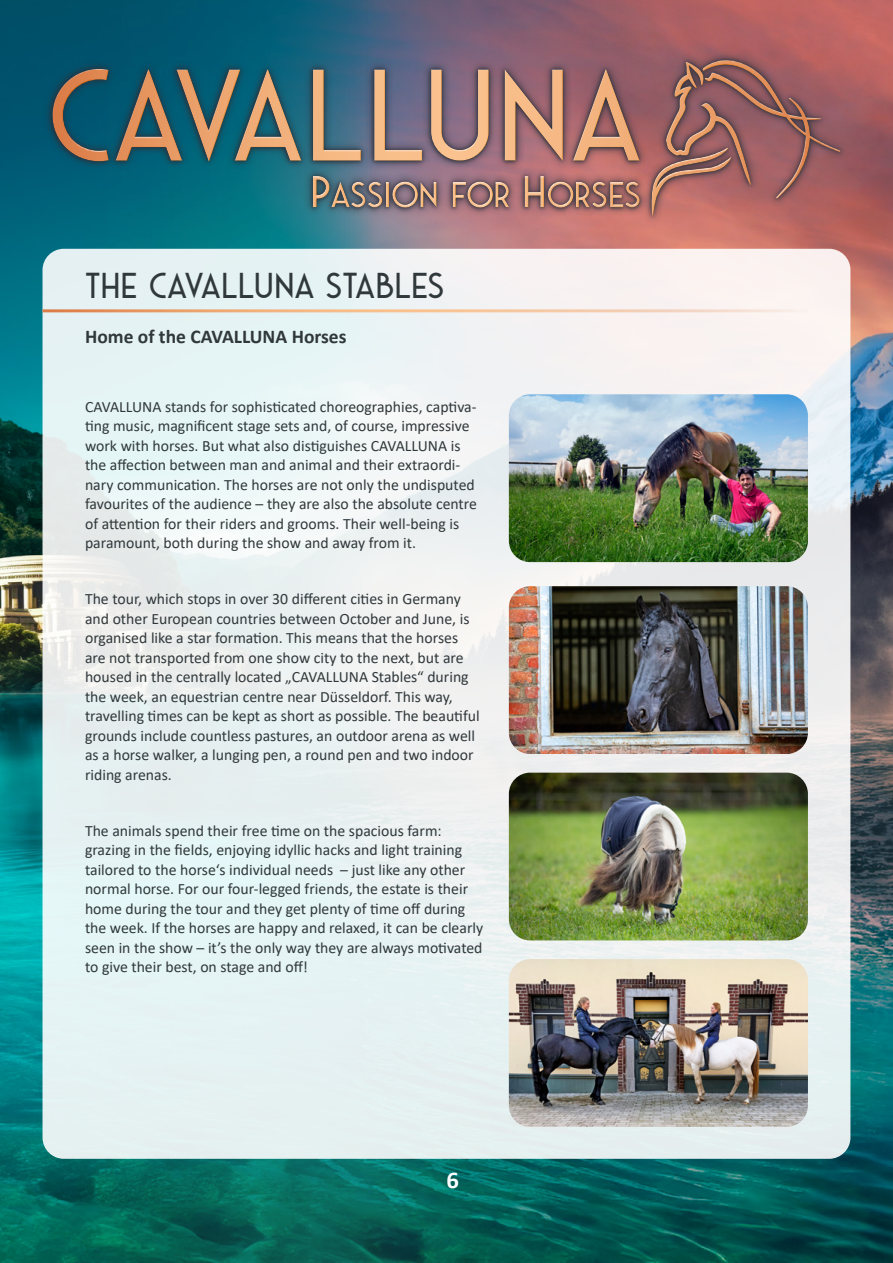
<style>
.page{position:relative;width:893px;height:1263px;background:#fff}
.page>*{position:absolute;margin:0;border:0;box-sizing:border-box;transform-origin:0 0}
.t1{font:36px "Saveur Sans";color:#30383b}
.t2{font:700 24px "Calibri";color:#fff}
.t3{font:700 19.5px "Calibri";color:#30383b}
.t4{font:15.75px/19.5px "Calibri";color:#30383b}
</style>
<div class="page">
<img style="left:0;top:0;width:893px;height:1263px">
<div style="left:43px;top:51px;width:806px;height:174px;background:#2c323d;opacity:.8"></div>
<svg style="left:51px;top:59px;width:790px;height:4px;background:#575e70"></svg>
<img style="left:51px;top:63px;width:790px;height:153px">
<div style="left:43px;top:249px;width:807px;height:910px;background:linear-gradient(to right,#e5f3f3,#f5f0f0);border-radius:21px"></div>
<hr style="left:43px;top:309px;width:765px;height:3px;background:#fff">
<img style="left:509px;top:773px;width:299px;height:167px">
<img style="left:509px;top:586px;width:299px;height:168px">
<img style="left:509px;top:394px;width:299px;height:168px">
<img style="left:509px;top:959px;width:299px;height:168px">
<h1 class="t1" style="left:85px;top:267px;width:361px">THE CAVALLUNA STABLES</h1>
<p class="t3" style="left:85px;top:323px;width:263px">Home of the CAVALLUNA Horses</p>
<p class="t4" style="left:85px;top:396px;width:393px">CAVALLUNA stands for sophisticated choreographies, captiva&shy;ting music, magnificent stage sets and, of course, impressive work with horses. But what also distiguishes CAVALLUNA is the affection between man and animal and their extraordi&shy;nary communication. The horses are not only the undisputed favourites of the audience – they are also the absolute centre of attention for their riders and grooms. Their well-being is paramount, both during the show and away from it.</p>
<p class="t4" style="left:85px;top:589px;width:396px">The tour, which stops in over 30 different cities in Germany and other European countries between October and June, is organised like a star formation. This means that the horses are not transported from one show city to the next, but are housed in the centrally located „CAVALLUNA Stables“ during the week, an equestrian centre near Düsseldorf. This way, travelling times can be kept as short as possible. The beautiful grounds include countless pastures, an outdoor arena as well as a horse walker, a lunging pen, a round pen and two indoor riding arenas.</p>
<p class="t4" style="left:85px;top:820px;width:400px">The animals spend their free time on the spacious farm: grazing in the fields, enjoying idyllic hacks and light training tailored to the horse‘s individual needs – just like any other normal horse. For our four-legged friends, the estate is their home during the tour and they get plenty of time off during the week. If the horses are happy and relaxed, it can be clearly seen in the show – it’s the only way they are always motivated to give their best, on stage and off!</p>
<h2 class="t2" style="left:447px;top:1163px;width:14px">6</h2>
</div>
